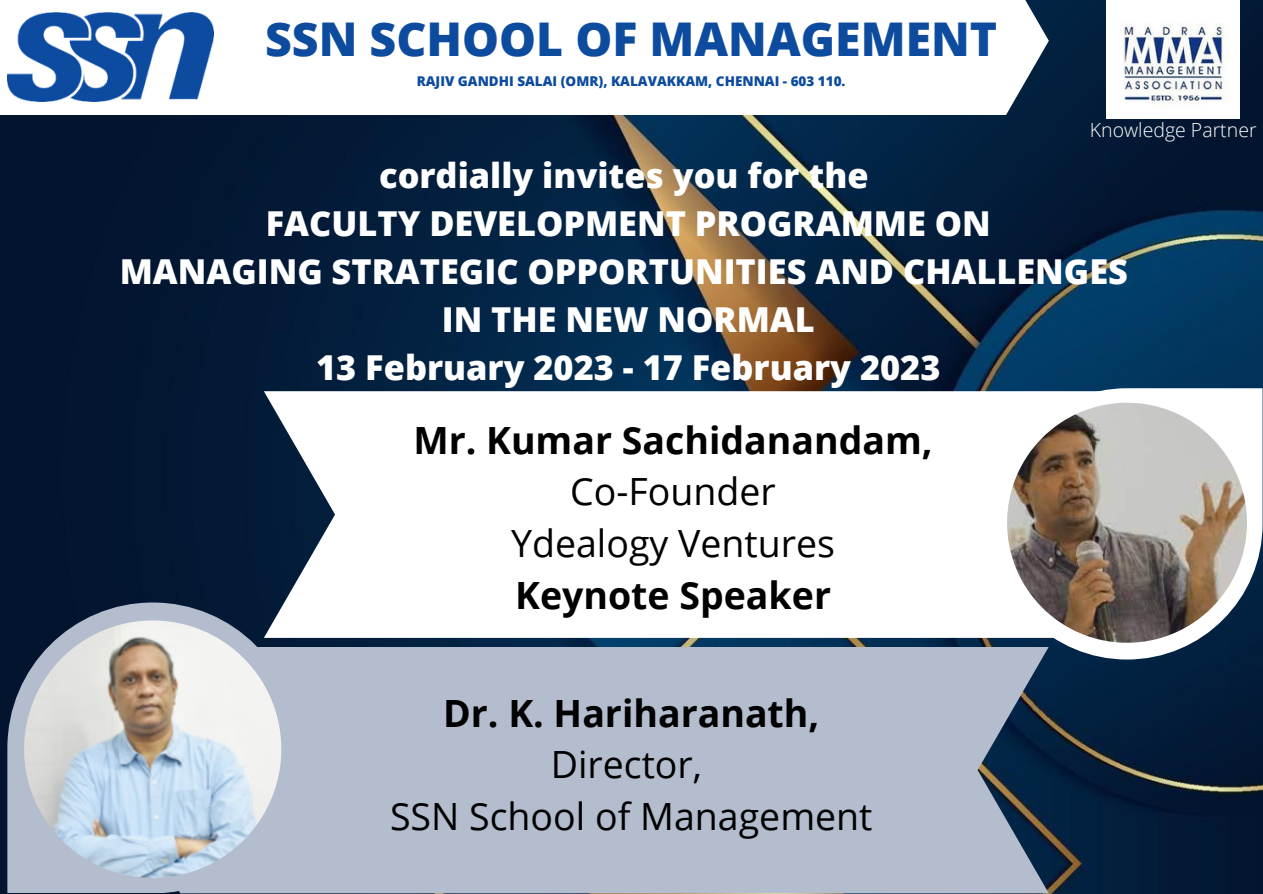
<style>
.page{position:relative;width:1263px;height:894px;background:#fff}
.page>*{position:absolute;margin:0;border:0;box-sizing:border-box;transform-origin:0 0}
.t1{font:800 46.5px "Open Sans";color:#0d4b9f}
.t2{font:37.5px/51.8px "Open Sans";color:#000;text-align:center}
.t3{font:700 37.5px "Open Sans";color:#000}
.t4{font:800 34.35px/48.2px "Open Sans";color:#fff;text-align:center}
.t5{font:300 19.5px "Open Sans";color:#fff}
.t6{font:800 13.5px "Open Sans";color:#0d4b9f}
</style>
<div class="page">
<img style="left:0;top:0;width:1263px;height:893px">
<div style="left:0;top:0;width:1049px;height:115px;background:#fff"></div>
<img style="left:1107px;top:0;width:132px;height:118px">
<svg style="left:264px;top:391px;width:727px;height:246px"></svg>
<div style="left:298px;top:646px;width:751px;height:247px;background:#b4bdcd"></div>
<svg style="left:991px;top:388px;width:271px;height:271px"></svg>
<img style="left:1007px;top:402px;width:240px;height:240px">
<svg style="left:7px;top:602px;width:291px;height:291px;background:#8691a4"></svg>
<img style="left:24px;top:620px;width:257px;height:257px">
<img style="left:7px;top:13px;width:206px;height:89px">
<h1 class="t1" style="left:265px;top:7px;width:734px">SSN SCHOOL OF MANAGEMENT</h1>
<p class="t6" style="left:417px;top:71px;width:430px">RAJIV GANDHI SALAI (OMR), KALAVAKKAM, CHENNAI - 603 110.</p>
<p class="t5" style="left:1090px;top:116px;width:168px">Knowledge Partner</p>
<p class="t4" style="left:120px;top:150px;width:1010px">cordially invites you for the<br>FACULTY DEVELOPMENT PROGRAMME ON<br>MANAGING STRATEGIC OPPORTUNITIES AND CHALLENGES IN THE NEW NORMAL<br>13 February 2023 - 17 February 2023</p>
<p class="t3" style="left:413px;top:413px;width:521px">Mr. Kumar Sachidanandam,</p>
<p class="t2" style="left:511px;top:465px;width:325px">Co-Founder<br>Ydealogy Ventures</p>
<p class="t3" style="left:515px;top:568px;width:317px">Keynote Speaker</p>
<p class="t3" style="left:443px;top:686px;width:378px">Dr. K. Hariharanath,</p>
<p class="t2" style="left:390px;top:737px;width:484px">Director,<br>SSN School of Management</p>
</div>
